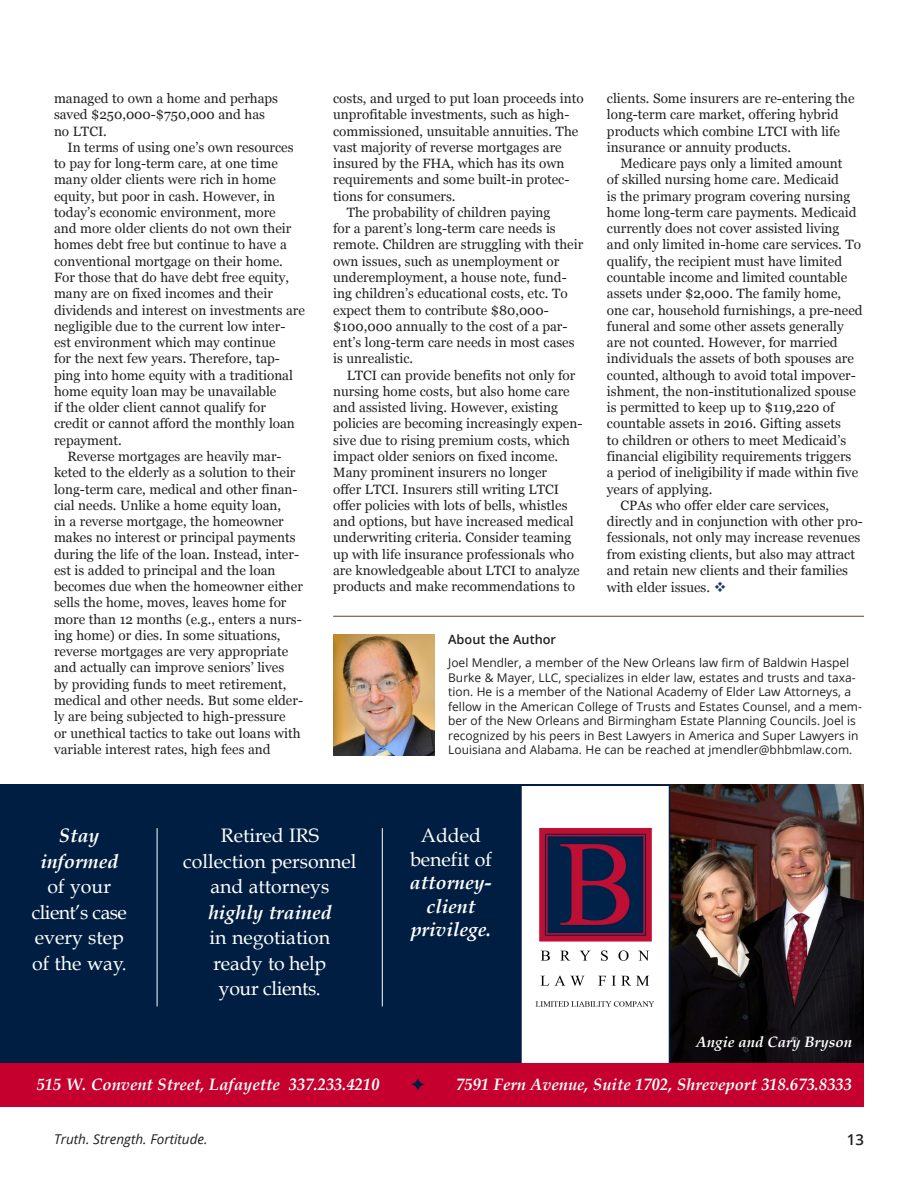
<style>
.page{position:relative;width:918px;height:1188px;background:#fff}
.page>*{position:absolute;margin:0;border:0;box-sizing:border-box;transform-origin:0 0}
.t1{font:19.5px/25.5px "Book Antiqua";color:#fff}
.t2{font:italic 700 19.5px/23.5px "Book Antiqua";color:#fff;text-align:center}
.t3{font:19.5px "Book Antiqua";letter-spacing:-.02em;color:#fff}
.t4{font:italic 700 16.5px "Book Antiqua";color:#fff}
.t5{font:italic 700 15px "Book Antiqua";color:#fff}
.t6{font:600 15px "Open Sans";color:#231f20}
.t7{font:13.5px/16.2px "Georgia";color:#231f20}
.t8{font:italic 13.5px "Open Sans";color:#231f20}
.t9{font:600 12.75px "Open Sans";color:#231f20}
.t10{font:12px/14.4px "Open Sans";color:#231f20}
.s1{color:#213775}
.s2{font-weight:400;font-style:normal}
</style>
<div class="page">
<div style="left:0;top:784px;width:863px;height:279px;background:#001e41"></div>
<img style="left:670px;top:785px;width:194px;height:278px">
<div style="left:521px;top:785px;width:148px;height:299px;background:#fff"></div>
<img style="left:535px;top:827px;width:120px;height:180px">
<div style="left:520px;top:785px;width:150px;height:300px;border:2px solid #001e41"></div>
<div style="left:0;top:1063px;width:864px;height:44px;background:#c5002e"></div>
<hr style="left:157px;top:828px;width:1px;height:178px;background:#fff">
<hr style="left:382px;top:828px;width:1px;height:178px;background:#fff">
<hr style="left:333px;top:616px;width:531px;height:1px;background:#52473c">
<img style="left:333px;top:634px;width:102px;height:122px">
<p class="t7" style="left:54px;top:90px;width:226px">managed to own a home and perhaps saved $250,000-$750,000 and has no LTCI.</p>
<p class="t7" style="left:54px;top:139px;width:252px;text-indent:14px">In terms of using one’s own resources to pay for long-term care, at one time many older clients were rich in home equity, but poor in cash. However, in today’s economic environment, more<br>and more older clients do not own their homes debt free but continue to have a conventional mortgage on their home.<br>For those that do have debt free equity, many are on fixed incomes and their dividends and interest on investments are negligible due to the current low inter&shy;est environment which may continue<br>for the next few years. Therefore, tap&shy;ping into home equity with a traditional home equity loan may be unavailable<br>if the older client cannot qualify for<br>credit or cannot afford the monthly loan repayment.</p>
<p class="t7" style="left:54px;top:448px;width:251px;text-indent:14px">Reverse mortgages are heavily mar&shy;keted to the elderly as a solution to their long-term care, medical and other finan&shy;cial needs. Unlike a home equity loan,<br>in a reverse mortgage, the homeowner makes no interest or principal payments during the life of the loan. Instead, inter&shy;est is added to principal and the loan becomes due when the homeowner either sells the home, moves, leaves home for more than 12 months (e.g., enters a nurs&shy;ing home) or dies. In some situations, reverse mortgages are very appropriate and actually can improve seniors’ lives<br>by providing funds to meet retirement, medical and other needs. But some elder&shy;ly are being subjected to high-pressure<br>or unethical tactics to take out loans with variable interest rates, high fees and</p>
<p class="t7" style="left:333px;top:90px;width:252px">costs, and urged to put loan proceeds into unprofitable investments, such as high&shy;commissioned, unsuitable annuities. The vast majority of reverse mortgages are insured by the FHA, which has its own requirements and some built-in protec&shy;tions for consumers.</p>
<p class="t7" style="left:333px;top:204px;width:252px;text-indent:14px">The probability of children paying<br>for a parent’s long-term care needs is remote. Children are struggling with their own issues, such as unemployment or underemployment, a house note, fund&shy;ing children’s educational costs, etc. To expect them to contribute $80,000- $100,000 annually to the cost of a par&shy;ent’s long-term care needs in most cases is unrealistic.</p>
<p class="t7" style="left:333px;top:366px;width:251px;text-indent:14px">LTCI can provide benefits not only for nursing home costs, but also home care and assisted living. However, existing policies are becoming increasingly expen&shy;sive due to rising premium costs, which impact older seniors on fixed income.<br>Many prominent insurers no longer<br>offer LTCI. Insurers still writing LTCI offer policies with lots of bells, whistles and options, but have increased medical underwriting criteria. Consider teaming up with life insurance professionals who are knowledgeable about LTCI to analyze products and make recommendations to</p>
<p class="t7" style="left:607px;top:90px;width:249px">clients. Some insurers are re-entering the long-term care market, offering hybrid products which combine LTCI with life insurance or annuity products.</p>
<p class="t7" style="left:607px;top:155px;width:257px;text-indent:14px">Medicare pays only a limited amount<br>of skilled nursing home care. Medicaid<br>is the primary program covering nursing home long-term care payments. Medicaid currently does not cover assisted living and only limited in-home care services. To qualify, the recipient must have limited countable income and limited countable assets under $2,000. The family home, one car, household furnishings, a pre-need funeral and some other assets generally are not counted. However, for married individuals the assets of both spouses are counted, although to avoid total impover&shy;ishment, the non-institutionalized spouse is permitted to keep up to $119,220 of countable assets in 2016. Gifting assets<br>to children or others to meet Medicaid’s financial eligibility requirements triggers<br>a period of ineligibility if made within five years of applying.</p>
<p class="t7" style="left:607px;top:496px;width:257px;text-indent:14px">CPAs who offer elder care services, directly and in conjunction with other pro&shy;fessionals, not only may increase revenues from existing clients, but also may attract and retain new clients and their families with elder issues. <span class="s1">❖</span></p>
<p class="t9" style="left:448px;top:631px;width:109px">About the Author</p>
<p class="t10" style="left:448px;top:656px;width:415px">Joel Mendler, a member of the New Orleans law firm of Baldwin Haspel Burke &amp; Mayer, LLC, specializes in elder law, estates and trusts and taxa&shy;tion. He is a member of the National Academy of Elder Law Attorneys, a fellow in the American College of Trusts and Estates Counsel, and a mem&shy;ber of the New Orleans and Birmingham Estate Planning Councils. Joel is recognized by his peers in Best Lawyers in America and Super Lawyers in Louisiana and Alabama. He can be reached at jmendler@bhbmlaw.com.</p>
<p class="t2" style="left:40px;top:823px;width:80px;line-height:25.5px">Stay informed</p>
<p class="t1" style="left:48px;top:874px;width:65px">of your</p>
<p class="t1" style="left:32px;top:899px;width:97px">client’s case every step of the way.</p>
<p class="t1" style="left:221px;top:823px;width:100px">Retired IRS</p>
<p class="t1" style="left:183px;top:848px;width:175px;text-align:center">collection personnel and attorneys</p>
<p class="t2" style="left:208px;top:901px;width:125px">highly trained</p>
<p class="t1" style="left:210px;top:925px;width:122px">in negotiation</p>
<p class="t3" style="left:214px;top:951px;width:114px">ready to help</p>
<p class="t3" style="left:219px;top:977px;width:103px">your clients.</p>
<p class="t1" style="left:421px;top:823px;width:62px">Added</p>
<p class="t2" style="left:410px;top:848px;width:84px"><span class="s2">benefit of </span>attorney&shy;client</p>
<p class="t2" style="left:411px;top:918px;width:82px">privilege.</p>
<p class="t5" style="left:696px;top:1033px;width:158px">Angie and Cary Bryson</p>
<p class="t4" style="left:37px;top:1075px;width:344px">515 W. Convent Street, Lafayette 337.233.4210</p>
<p class="t4" style="left:456px;top:1075px;width:397px">7591 Fern Avenue, Suite 1702, Shreveport 318.673.8333</p>
<p class="t8" style="left:54px;top:1130px;width:155px">Truth. Strength. Fortitude.</p>
<p class="t6" style="left:847px;top:1130px;width:19px">13</p>
</div>
